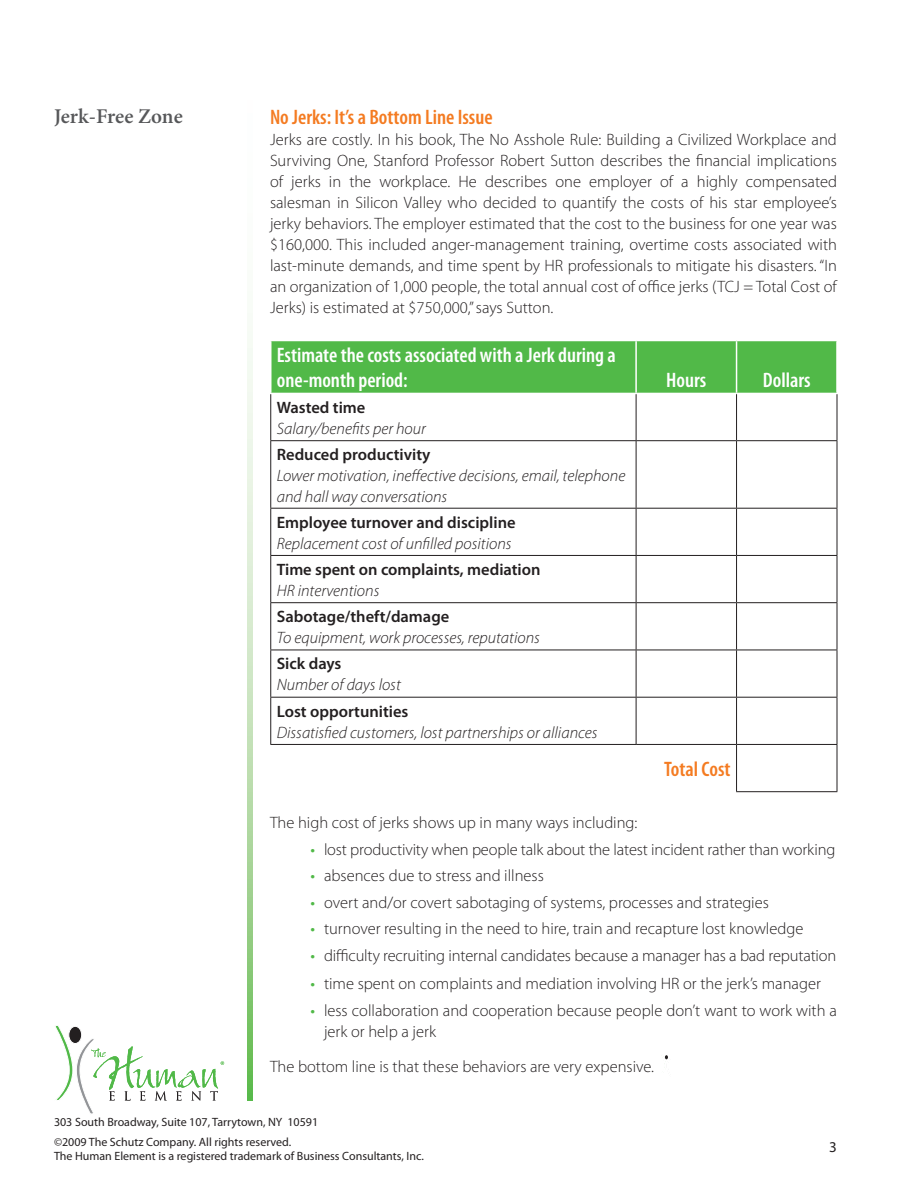
<style>
.page{position:relative;width:918px;height:1188px;background:#fff}
.page>*{position:absolute;margin:0;border:0;box-sizing:border-box;transform-origin:0 0}
.Header_1{font:600 condensed 21px/25.2px "Myriad Pro";color:#fff}
.Header_1-2{font:600 condensed 21px "Myriad Pro";color:#f47b21}
.slug{font:600 21px "Minion Pro";letter-spacing:-.005em;color:#57585a}
._1st_Paragraph{font:300 16.5px/21px "Myriad Pro";color:#231f20;text-align:justify}
.Bullet_Indent{font:300 16.5px/21px "Myriad Pro";color:#231f20}
._1st_Paragraph-2{font:italic 300 16.5px/21px "Myriad Pro";color:#231f20}
._1st_Paragraph-3{font:600 16.5px "Myriad Pro";color:#231f20}
.Next_Paragraph{font:300 16.5px "Myriad Pro";color:#231f20}
.t1{font:15px "Myriad Pro";color:#231f20}
.t2{font:12px/14.4px "Myriad Pro";color:#231f20}
.s1{font-weight:400;color:#51b948}
</style>
<div class="page">
<svg style="left:247px;top:339px;width:5px;height:762px"></svg>
<svg style="left:55px;top:1025px;width:169px;height:89px"></svg>
<div style="left:272px;top:341px;width:564px;height:52px;background:#51b948"></div>
<hr style="left:635px;top:341px;width:2px;height:52px;background:#fff">
<hr style="left:736px;top:341px;width:1px;height:52px;background:#fff">
<hr style="left:270px;top:394px;width:1px;height:46px;background:#231f20">
<hr style="left:636px;top:394px;width:1px;height:46px;background:#231f20">
<hr style="left:736px;top:394px;width:1px;height:46px;background:#231f20">
<hr style="left:837px;top:394px;width:1px;height:46px;background:#231f20">
<hr style="left:270px;top:440px;width:366px;height:1px;background:#231f20">
<hr style="left:270px;top:441px;width:1px;height:67px;background:#231f20">
<hr style="left:636px;top:440px;width:101px;height:1px;background:#231f20">
<hr style="left:636px;top:441px;width:1px;height:67px;background:#231f20">
<hr style="left:737px;top:440px;width:100px;height:1px;background:#231f20">
<hr style="left:736px;top:441px;width:1px;height:67px;background:#231f20">
<hr style="left:837px;top:441px;width:1px;height:67px;background:#231f20">
<hr style="left:270px;top:508px;width:366px;height:1px;background:#231f20">
<hr style="left:270px;top:509px;width:1px;height:46px;background:#231f20">
<hr style="left:636px;top:508px;width:101px;height:1px;background:#231f20">
<hr style="left:636px;top:509px;width:1px;height:46px;background:#231f20">
<hr style="left:737px;top:508px;width:100px;height:1px;background:#231f20">
<hr style="left:736px;top:509px;width:1px;height:46px;background:#231f20">
<hr style="left:837px;top:509px;width:1px;height:46px;background:#231f20">
<hr style="left:270px;top:555px;width:366px;height:1px;background:#231f20">
<hr style="left:270px;top:556px;width:1px;height:46px;background:#231f20">
<hr style="left:636px;top:555px;width:101px;height:1px;background:#231f20">
<hr style="left:636px;top:556px;width:1px;height:46px;background:#231f20">
<hr style="left:737px;top:555px;width:100px;height:1px;background:#231f20">
<hr style="left:736px;top:556px;width:1px;height:46px;background:#231f20">
<hr style="left:837px;top:556px;width:1px;height:46px;background:#231f20">
<hr style="left:270px;top:602px;width:366px;height:1px;background:#231f20">
<hr style="left:270px;top:603px;width:1px;height:47px;background:#231f20">
<hr style="left:636px;top:602px;width:101px;height:1px;background:#231f20">
<hr style="left:636px;top:603px;width:1px;height:47px;background:#231f20">
<hr style="left:737px;top:602px;width:100px;height:1px;background:#231f20">
<hr style="left:736px;top:603px;width:1px;height:47px;background:#231f20">
<hr style="left:837px;top:603px;width:1px;height:47px;background:#231f20">
<hr style="left:270px;top:650px;width:366px;height:1px;background:#231f20">
<hr style="left:270px;top:650px;width:1px;height:47px;background:#231f20">
<hr style="left:636px;top:650px;width:101px;height:1px;background:#231f20">
<hr style="left:636px;top:650px;width:1px;height:47px;background:#231f20">
<hr style="left:737px;top:650px;width:100px;height:1px;background:#231f20">
<hr style="left:736px;top:650px;width:1px;height:47px;background:#231f20">
<hr style="left:837px;top:650px;width:1px;height:47px;background:#231f20">
<hr style="left:270px;top:697px;width:366px;height:1px;background:#231f20">
<hr style="left:270px;top:698px;width:1px;height:46px;background:#231f20">
<hr style="left:636px;top:697px;width:101px;height:1px;background:#231f20">
<hr style="left:636px;top:698px;width:1px;height:46px;background:#231f20">
<hr style="left:737px;top:697px;width:100px;height:1px;background:#231f20">
<hr style="left:736px;top:698px;width:1px;height:46px;background:#231f20">
<hr style="left:837px;top:698px;width:1px;height:46px;background:#231f20">
<hr style="left:270px;top:744px;width:366px;height:1px;background:#231f20">
<hr style="left:636px;top:744px;width:101px;height:1px;background:#231f20">
<hr style="left:737px;top:744px;width:100px;height:1px;background:#231f20">
<hr style="left:736px;top:745px;width:1px;height:46px;background:#231f20">
<hr style="left:837px;top:745px;width:1px;height:46px;background:#231f20">
<hr style="left:736px;top:791px;width:101px;height:1px;background:#231f20">
<svg style="left:664px;top:1055px;width:4px;height:9px"></svg>
<p class="slug" style="left:54px;top:102px;width:130px">Jerk-Free Zone</p>
<p class="Header_1-2" style="left:270px;top:104px;width:224px">No Jerks: It’s a Bottom Line Issue</p>
<p class="_1st_Paragraph" style="left:270px;top:129px;width:569px">Jerks are costly. In his book, The No Asshole Rule: Building a Civilized Workplace and Surviving One, Stanford Professor Robert Sutton describes the financial implications of jerks in the workplace. He describes one employer of a highly compensated salesman in Silicon Valley who decided to quantify the costs of his star employee’s jerky behaviors. The employer estimated that the cost to the business for one year was $160,000. This included anger-management training, overtime costs associated with last-minute demands, and time spent by HR professionals to mitigate his disasters. “In an organization of 1,000 people, the total annual cost of office jerks (TCJ = Total Cost of Jerks) is estimated at $750,000,” says Sutton.</p>
<p class="Header_1" style="left:277px;top:342px;width:341px">Estimate the costs associated with a Jerk during a one-month period:</p>
<p class="Header_1" style="left:666px;top:368px;width:42px">Hours</p>
<p class="Header_1" style="left:763px;top:368px;width:49px">Dollars</p>
<p class="_1st_Paragraph-3" style="left:277px;top:397px;width:90px">Wasted time</p>
<p class="_1st_Paragraph-2" style="left:277px;top:418px;width:151px">Salary/benefits per hour</p>
<p class="_1st_Paragraph-3" style="left:277px;top:444px;width:155px">Reduced productivity</p>
<p class="_1st_Paragraph-2" style="left:277px;top:465px;width:350px">Lower motivation, ineffective decisions, email, telephone and hall way conversations</p>
<p class="_1st_Paragraph-3" style="left:277px;top:511px;width:240px">Employee turnover and discipline</p>
<p class="_1st_Paragraph-2" style="left:277px;top:532px;width:236px">Replacement cost of unfilled positions</p>
<p class="_1st_Paragraph-3" style="left:277px;top:559px;width:265px">Time spent on complaints, mediation</p>
<p class="_1st_Paragraph-2" style="left:277px;top:580px;width:104px">HR interventions</p>
<p class="_1st_Paragraph-3" style="left:277px;top:606px;width:174px">Sabotage/theft/damage</p>
<p class="_1st_Paragraph-2" style="left:277px;top:627px;width:265px">To equipment, work processes, reputations</p>
<p class="_1st_Paragraph-3" style="left:277px;top:653px;width:66px">Sick days</p>
<p class="_1st_Paragraph-2" style="left:277px;top:674px;width:126px">Number of days lost</p>
<p class="_1st_Paragraph-3" style="left:277px;top:700px;width:133px">Lost opportunities</p>
<p class="_1st_Paragraph-2" style="left:277px;top:721px;width:322px">Dissatisfied customers, lost partnerships or alliances</p>
<p class="Header_1-2" style="left:664px;top:756px;width:68px">Total Cost</p>
<p class="_1st_Paragraph" style="left:270px;top:812px;width:369px">The high cost of jerks shows up in many ways including:</p>
<p class="Bullet_Indent" style="left:310px;top:838px;width:526px"><span class="s1">•</span> lost productivity when people talk about the latest incident rather than working</p>
<p class="Bullet_Indent" style="left:310px;top:865px;width:235px"><span class="s1">•</span> absences due to stress and illness</p>
<p class="Bullet_Indent" style="left:310px;top:892px;width:460px"><span class="s1">•</span> overt and/or covert sabotaging of systems, processes and strategies</p>
<p class="Bullet_Indent" style="left:310px;top:918px;width:494px"><span class="s1">•</span> turnover resulting in the need to hire, train and recapture lost knowledge</p>
<p class="Bullet_Indent" style="left:310px;top:945px;width:527px"><span class="s1">•</span> difficulty recruiting internal candidates because a manager has a bad reputation</p>
<p class="Bullet_Indent" style="left:310px;top:972px;width:512px"><span class="s1">•</span> time spent on complaints and mediation involving HR or the jerk’s manager</p>
<p class="Bullet_Indent" style="left:324px;top:1000px;width:515px;text-indent:-14px"><span class="s1">•</span> less collaboration and cooperation because people don’t want to work with a jerk or help a jerk</p>
<p class="Next_Paragraph" style="left:270px;top:1056px;width:386px">The bottom line is that these behaviors are very expensive.</p>
<p class="t2" style="left:54px;top:1114px;width:266px">303 South Broadway, Suite 107, Tarrytown, NY 10591</p>
<p class="t2" style="left:54px;top:1135px;width:371px">©2009 The Schutz Company. All rights reserved.<br>The Human Element is a registered trademark of Business Consultants, Inc.</p>
<p class="t1" style="left:829px;top:1138px;width:9px">3</p>
</div>
